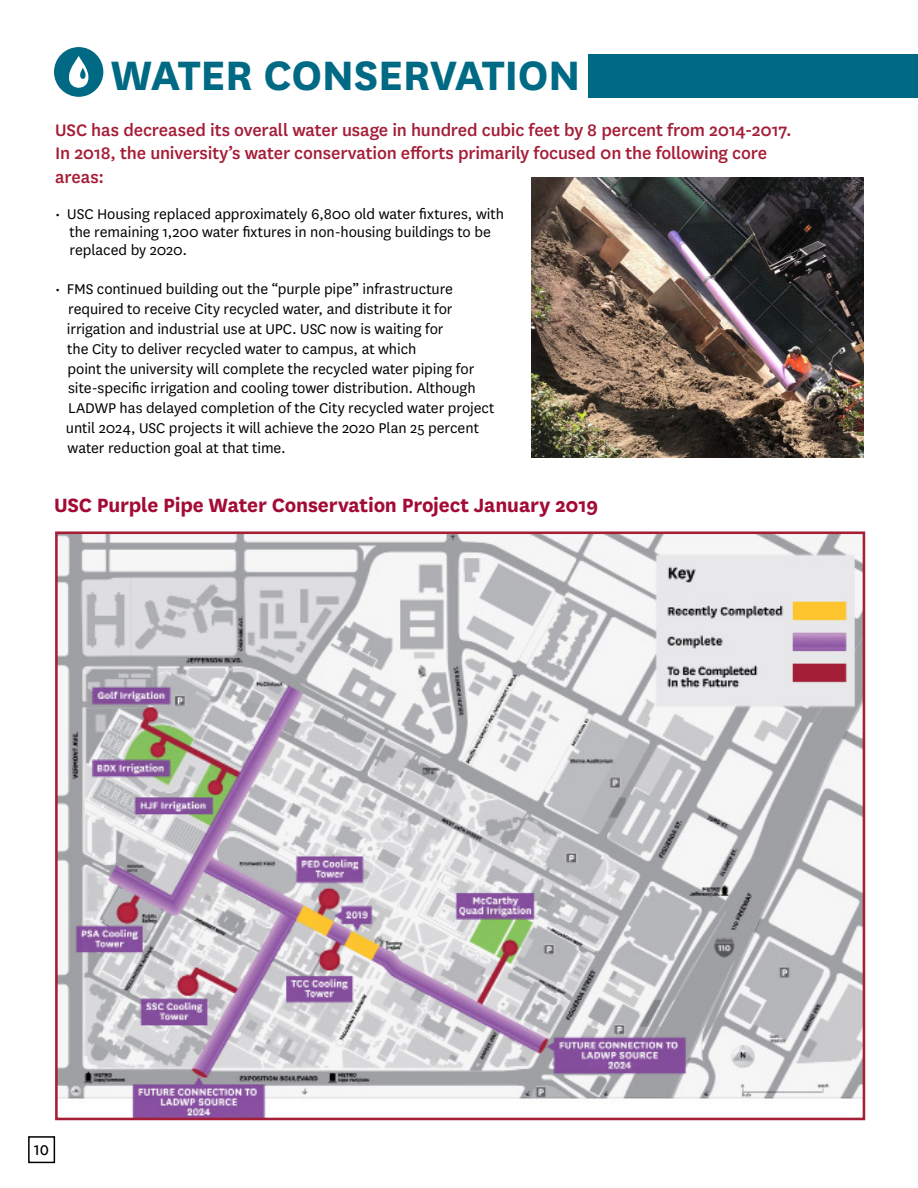
<style>
.page{position:relative;width:918px;height:1188px;background:#fff}
.page>*{position:absolute;margin:0;border:0;box-sizing:border-box;transform-origin:0 0}
.t1{font:700 48px "National";letter-spacing:-.01em;color:#006a85}
.t2{font:700 22.5px "National";letter-spacing:-.01em;color:#a30b35}
.t3{font:500 19.5px/23.4px "National";letter-spacing:-.01em;color:#a51d36}
.t4{font:16.5px/19.8px "National";letter-spacing:-.005em;color:#000}
.t5{font:16.5px "National";color:#000}
</style>
<div class="page">
<div style="left:28px;top:1136px;width:27px;height:27px;border:2px solid #000"></div>
<img style="left:59px;top:535px;width:802px;height:581px">
<div style="left:55px;top:531px;width:810px;height:589px;border:3px solid #a51e36"></div>
<div style="left:588px;top:54px;width:330px;height:44px;background:#006a85"></div>
<div style="left:54px;top:47px;width:49px;height:50px;background:#006a85;border-radius:50%"></div>
<svg style="left:69px;top:56px;width:20px;height:32px"></svg>
<img style="left:531px;top:178px;width:333px;height:280px">
<h1 class="t1" style="left:111px;top:41px;width:471px">WATER CONSERVATION</h1>
<p class="t3" style="left:55px;top:117px;width:738px">USC has decreased its overall water usage in hundred cubic feet by 8 percent from 2014-2017.<br>In 2018, the university’s water conservation efforts primarily focused 0n the following core areas:</p>
<p class="t4" style="left:69px;top:204px;width:436px;line-height:18px;text-indent:-14px">• USC Housing replaced approximately 6,800 old water fixtures, with the remaining 1,200 water fixtures in non-housing buildings to be replaced by 2020.</p>
<p class="t4" style="left:66px;top:279px;width:430px;text-indent:-11px">• FMS continued building out the “purple pipe” infrastructure required to receive City recycled water, and distribute it for irrigation and industrial use at UPC. USC now is waiting for<br>the City to deliver recycled water to campus, at which<br>point the university will complete the recycled water piping for site-specific irrigation and cooling tower distribution. Although LADWP has delayed completion of the City recycled water project until 2024, USC projects it will achieve the 2020 Plan 25 percent water reduction goal at that time.</p>
<h2 class="t2" style="left:54px;top:489px;width:546px">USC Purple Pipe Water Conservation Project January 2019</h2>
<p class="t5" style="left:34px;top:1139px;width:16px">10</p>
</div>
